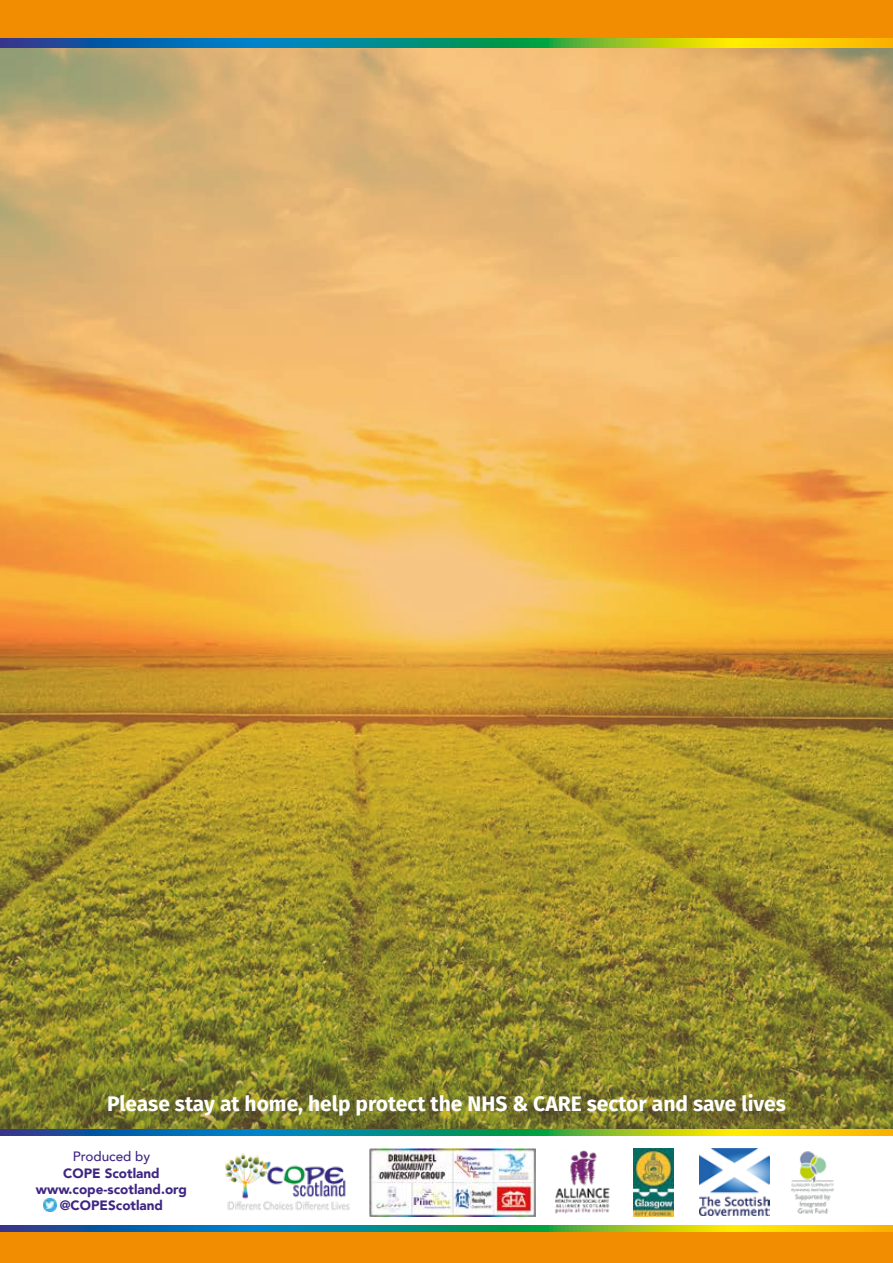
<style>
.page{position:relative;width:893px;height:1263px;background:#fff}
.page>*{position:absolute;margin:0;border:0;box-sizing:border-box;transform-origin:0 0}
.t1{font:700 21px "Fira Sans";color:#fff}
.t2{font:900 13.5px/16.2px "Avenir";color:#3f2683;text-align:center}
.t3{font:500 13.5px "Avenir";color:#3f2683}
</style>
<div class="page">
<div style="left:0;top:1218px;width:893px;height:45px;background:#f28c00"></div>
<img style="left:0;top:48px;width:893px;height:1081px">
<div style="left:0;top:1135px;width:893px;height:91px;background:#fff"></div>
<img style="left:699px;top:1148px;width:71px;height:67px">
<img style="left:225px;top:1153px;width:125px;height:58px">
<img style="left:370px;top:1149px;width:166px;height:67px">
<img style="left:634px;top:1148px;width:40px;height:68px">
<img style="left:791px;top:1151px;width:43px;height:63px">
<img style="left:555px;top:1150px;width:55px;height:64px">
<svg style="left:0;top:38px;width:893px;height:10px;background:#539861"></svg>
<svg style="left:0;top:1129px;width:893px;height:6px;background:#539861"></svg>
<svg style="left:0;top:1225px;width:893px;height:7px;background:#539861"></svg>
<img style="left:43px;top:1198px;width:14px;height:14px">
<div style="left:0;top:0;width:893px;height:38px;background:#f28c00"></div>
<p class="t1" style="left:107px;top:1086px;width:680px">Please stay at home, help protect the NHS &amp; CARE sector and save lives</p>
<p class="t3" style="left:73px;top:1145px;width:79px">Produced by</p>
<p class="t2" style="left:36px;top:1164px;width:153px">COPE Scotland www.cope-scotland.org @COPEScotland</p>
</div>
